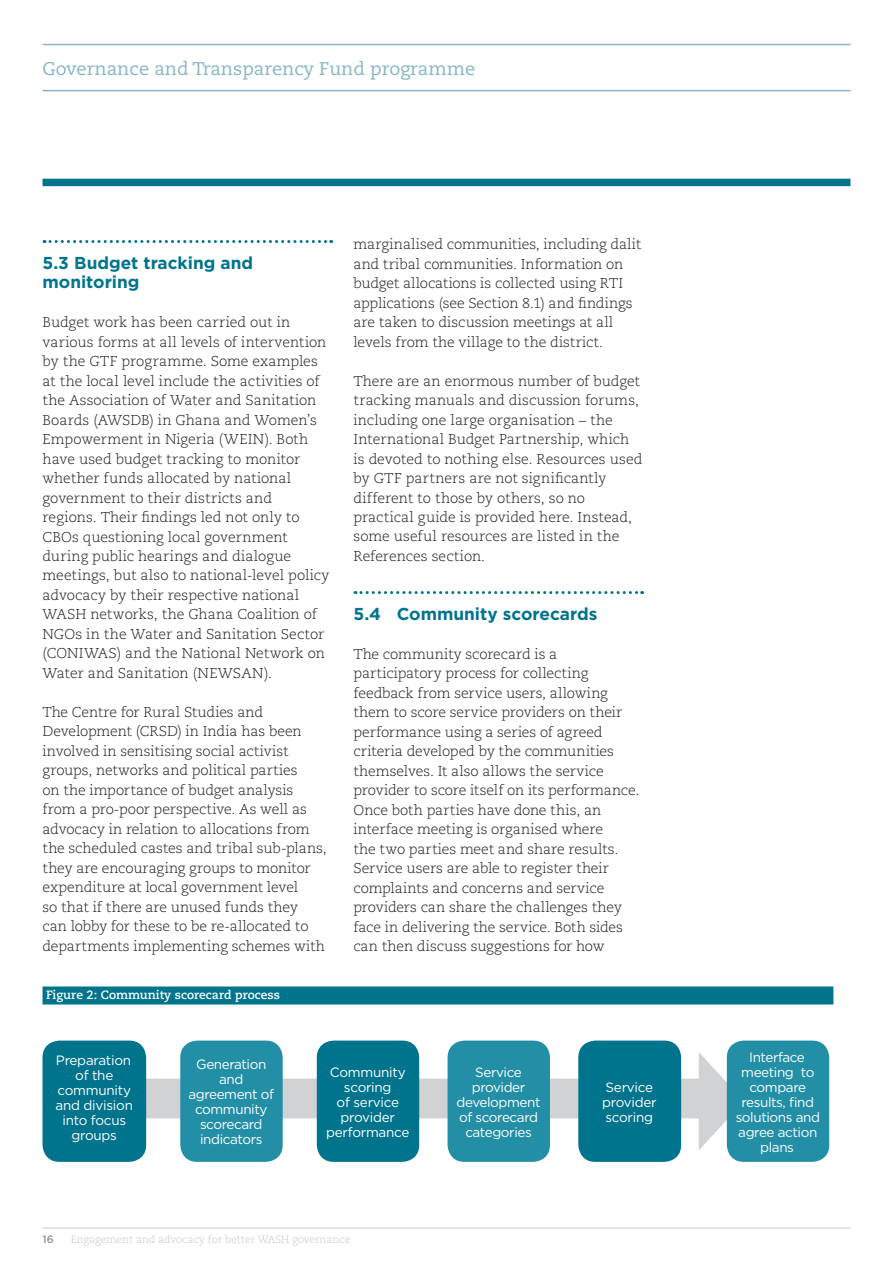
<style>
.page{position:relative;width:893px;height:1263px;background:#fff}
.page>*{position:absolute;margin:0;border:0;box-sizing:border-box;transform-origin:0 0}
.t1{font:18.3px "Caecilia LT Std";color:#86b6c5}
.t2{font:700 17.25px/19.5px "Gotham HTF";color:#00748d}
.t3{font:300 14.25px/19.5px "Caecilia LT Std";letter-spacing:-.005em;color:#231f20}
.t4{font:13.5px/15px "Gotham";letter-spacing:-.03em;color:#fff;text-align:center}
.t5{font:700 12px "Caecilia LT Std";color:#fff}
.t6{font:500 10.65px "Gotham HTF";color:#939598}
.t7{font:300 10.5px "Caecilia LT Std";color:#c7c8ca}
</style>
<div class="page">
<div style="left:43px;top:179px;width:807px;height:7px;background:#00748d"></div>
<hr style="left:43px;top:90px;width:807px;height:1px;background:#86b6c5">
<hr style="left:43px;top:44px;width:807px;height:1px;background:#86b6c5">
<svg style="left:44px;top:240px;width:288px;height:3px"></svg>
<svg style="left:355px;top:591px;width:288px;height:3px"></svg>
<div style="left:43px;top:986px;width:790px;height:18px;background:#00748d"></div>
<svg style="left:145px;top:1052px;width:583px;height:98px"></svg>
<div style="left:43px;top:1040px;width:103px;height:122px;background:#00748d;border-radius:17px"></div>
<div style="left:448px;top:1040px;width:102px;height:122px;background:#238fa7;border-radius:17px"></div>
<div style="left:180px;top:1040px;width:103px;height:122px;background:#238fa7;border-radius:17px"></div>
<div style="left:578px;top:1040px;width:103px;height:122px;background:#00748d;border-radius:17px"></div>
<div style="left:317px;top:1040px;width:102px;height:122px;background:#00748d;border-radius:17px"></div>
<div style="left:727px;top:1040px;width:102px;height:122px;background:#238fa7;border-radius:17px"></div>
<hr style="left:43px;top:1228px;width:807px;height:1px;background:#c7c8ca">
<p class="t1" style="left:43px;top:58px;width:434px">Governance and Transparency Fund programme</p>
<p class="t2" style="left:43px;top:252px;width:212px">5.3 Budget tracking and monitoring</p>
<p class="t3" style="left:43px;top:313px;width:288px">Budget work has been carried out in various forms at all levels of intervention by the GTF programme. Some examples at the local level include the activities of the Association of Water and Sanitation Boards (AWSDB) in Ghana and Women’s Empowerment in Nigeria (WEIN). Both have used budget tracking to monitor whether funds allocated by national government to their districts and regions. Their findings led not only to CBOs questioning local government during public hearings and dialogue meetings, but also to national-level policy advocacy by their respective national WASH networks, the Ghana Coalition of NGOs in the Water and Sanitation Sector (CONIWAS) and the National Network on Water and Sanitation (NEWSAN).</p>
<p class="t3" style="left:43px;top:703px;width:286px">The Centre for Rural Studies and Development (CRSD) in India has been involved in sensitising social activist groups, networks and political parties<br>on the importance of budget analysis from a pro-poor perspective. As well as advocacy in relation to allocations from the scheduled castes and tribal sub-plans, they are encouraging groups to monitor expenditure at local government level<br>so that if there are unused funds they<br>can lobby for these to be re-allocated to departments implementing schemes with</p>
<p class="t5" style="left:46px;top:988px;width:235px">Figure 2: Community scorecard process</p>
<p class="t3" style="left:353px;top:235px;width:289px">marginalised communities, including dalit and tribal communities. Information on budget allocations is collected using RTI applications (see Section 8.1) and findings are taken to discussion meetings at all levels from the village to the district.</p>
<p class="t3" style="left:353px;top:371px;width:290px">There are an enormous number of budget tracking manuals and discussion forums, including one large organisation – the International Budget Partnership, which is devoted to nothing else. Resources used by GTF partners are not significantly different to those by others, so no practical guide is provided here. Instead, some useful resources are listed in the References section.</p>
<p class="t2" style="left:353px;top:603px;width:246px">5.4 Community scorecards</p>
<p class="t3" style="left:353px;top:644px;width:287px">The community scorecard is a participatory process for collecting feedback from service users, allowing them to score service providers on their performance using a series of agreed criteria developed by the communities themselves. It also allows the service provider to score itself on its performance.<br>Once both parties have done this, an interface meeting is organised where<br>the two parties meet and share results.<br>Service users are able to register their complaints and concerns and service providers can share the challenges they face in delivering the service. Both sides can then discuss suggestions for how</p>
<p class="t4" style="left:56px;top:1052px;width:79px">Preparation of the community and division into focus groups</p>
<p class="t4" style="left:457px;top:1064px;width:85px">Service provider development of scorecard categories</p>
<p class="t4" style="left:188px;top:1056px;width:87px">Generation and agreement of community scorecard indicators</p>
<p class="t4" style="left:326px;top:1064px;width:85px">Community scoring<br>of service provider performance</p>
<p class="t6" style="left:43px;top:1233px;width:13px">16</p>
<p class="t7" style="left:71px;top:1234px;width:281px">Engagement and advocacy for better WASH governance</p>
<p class="t4" style="left:602px;top:1079px;width:56px;text-align:left">Service provider scoring</p>
<p class="t4" style="left:736px;top:1049px;width:86px">Interface meeting to compare results, find solutions and agree action plans</p>
</div>
